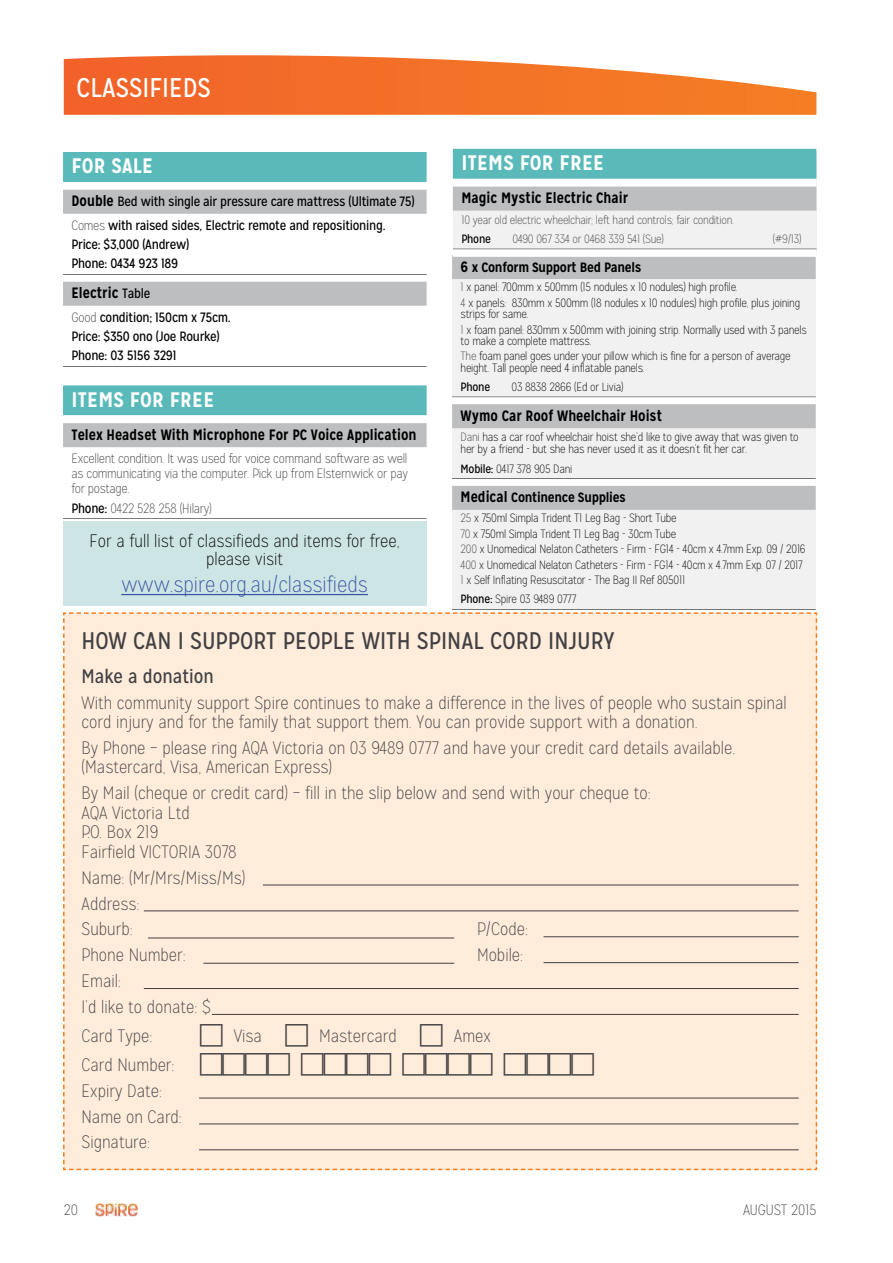
<style>
.page{position:relative;width:893px;height:1263px;background:#fff}
.page>*{position:absolute;margin:0;border:0;box-sizing:border-box;transform-origin:0 0}
.t1{font:27px "Mission Gothic";color:#fff}
.t2{font:24px "Mission Gothic";color:#414042}
.t3{font:100 22.5px "Mission Gothic";color:#3a53a4}
.t4{font:700 21px "Mission Gothic";letter-spacing:.01em;color:#fff}
.t5{font:19.5px "Mission Gothic";color:#414042}
.t6{font:100 18px/26px "Mission Gothic";color:#414042}
.t7{font:100 18px/18px "Mission Gothic";color:#000;text-align:center}
.t8{font:700 15px "Mission Gothic";color:#000;scale:.95 1}
.t9{font:100 15px "Mission Gothic";color:#414042}
.t10{font:13.5px/19.4px "Mission Gothic";letter-spacing:-.02em;color:#000}
.t11{font:100 13.5px/15px "Mission Gothic";letter-spacing:-.02em;color:#414042;text-align:justify}
.t12{font:700 13.5px "Mission Gothic";letter-spacing:-.02em;color:#000}
.t13{font:100 12px/15.5px "Mission Gothic";letter-spacing:-.02em;color:#000}
.t14{font:100 12px "Mission Gothic";letter-spacing:-.02em;color:#414042}
.t15{font:12px "Mission Gothic";letter-spacing:-.02em;color:#000}
.s1{font-weight:700;font-size:15px}
.s2{font-weight:100;color:#414042}
.s3{font-weight:400;font-size:13.5px}
.s4{font-weight:400;color:#000}
.s5{font-size:15px}
.s6{color:#414042}
.s7{font-weight:400}
</style>
<div class="page">
<img style="left:96px;top:1203px;width:41px;height:13px">
<svg style="left:64px;top:55px;width:752px;height:60px"></svg>
<div style="left:63px;top:152px;width:364px;height:30px;background:#5ababa"></div>
<div style="left:63px;top:190px;width:364px;height:24px;background:#bcbec0"></div>
<hr style="left:63px;top:274px;width:364px;height:1px;background:#414042">
<div style="left:63px;top:282px;width:364px;height:24px;background:#bcbec0"></div>
<hr style="left:63px;top:366px;width:364px;height:1px;background:#414042">
<div style="left:63px;top:385px;width:364px;height:30px;background:#5ababa"></div>
<div style="left:63px;top:423px;width:364px;height:24px;background:#bcbec0"></div>
<hr style="left:63px;top:518px;width:364px;height:1px;background:#414042">
<div style="left:452px;top:260px;width:364px;height:352px;background:#f1f1f2"></div>
<div style="left:452px;top:255px;width:364px;height:24px;background:#bcbec0"></div>
<div style="left:452px;top:397px;width:364px;height:8px;background:#fff"></div>
<div style="left:452px;top:404px;width:364px;height:24px;background:#bcbec0"></div>
<hr style="left:452px;top:478px;width:364px;height:1px;background:#414042">
<div style="left:452px;top:479px;width:364px;height:7px;background:#fff"></div>
<div style="left:452px;top:486px;width:364px;height:24px;background:#bcbec0"></div>
<hr style="left:452px;top:609px;width:364px;height:1px;background:#414042">
<div style="left:452px;top:610px;width:364px;height:7px;background:#fff"></div>
<div style="left:453px;top:155px;width:363px;height:101px;background:#f1f1f2"></div>
<div style="left:453px;top:149px;width:363px;height:30px;background:#5ababa"></div>
<div style="left:453px;top:179px;width:363px;height:9px;background:#fff"></div>
<div style="left:453px;top:187px;width:363px;height:24px;background:#bcbec0"></div>
<div style="left:453px;top:249px;width:363px;height:8px;background:#fff"></div>
<div style="left:63px;top:521px;width:363px;height:84px;background:#cde6e5"></div>
<hr style="left:121px;top:594px;width:247px;height:1px;background:#3a53a4">
<div style="left:63px;top:612px;width:754px;height:558px;background:#ffecdb"></div>
<h1 class="t1" style="left:77px;top:72px;width:136px">CLASSIFIEDS</h1>
<h3 class="t4" style="left:72px;top:153px;width:83px">FOR SALE</h3>
<p class="t10" style="left:72px;top:190px;width:345px;line-height:23.5px"><span class="s1">Double</span> Bed with single air pressure care mattress (Ultimate 75)<br><span class="s2">Comes</span> with raised sides, Electric remote and repositioning.</p>
<p class="t10" style="left:72px;top:235px;width:119px">Price: $3,000 (Andrew)<br>Phone: 0434 923 189</p>
<p class="t8" style="left:72px;top:284px;width:84px">Electric <span class="s3">Table</span></p>
<p class="t10" style="left:72px;top:308px;width:161px"><span class="s2">Good</span> condition; 150cm x 75cm.<br>Price: $350 ono (Joe Rourke)<br>Phone: 03 5156 3291</p>
<h3 class="t4" style="left:72px;top:386px;width:144px">ITEMS FOR FREE</h3>
<p class="t8" style="left:72px;top:425px;width:365px">Telex Headset With Microphone For PC Voice Application</p>
<p class="t11" style="left:72px;top:451px;width:338px">Excellent condition. It was used for voice command software as well as communicating via the computer. Pick up from Elsternwick or pay for postage.</p>
<p class="t11" style="left:72px;top:501px;width:142px"><span class="s4">Phone:</span> 0422 528 258 (Hilary)</p>
<h3 class="t7" style="left:90px;top:532px;width:312px">For a full list of classifieds and items for free, please visit</h3>
<h3 class="t3" style="left:121px;top:571px;width:248px">www.spire.org.au/classifieds</h3>
<h3 class="t4" style="left:461px;top:150px;width:144px">ITEMS FOR FREE</h3>
<p class="t8" style="left:461px;top:189px;width:177px">Magic Mystic Electric Chair</p>
<p class="t14" style="left:461px;top:213px;width:274px">10 year old electric wheelchair; left hand controls; fair condition.</p>
<p class="t15" style="left:461px;top:232px;width:31px">Phone</p>
<p class="t14" style="left:512px;top:232px;width:153px">0490 067 334 or 0468 339 541 (Sue)</p>
<p class="t14" style="left:773px;top:232px;width:30px">(#9/13)</p>
<p class="t12" style="left:461px;top:258px;width:182px"><span class="s5">6</span> x Conform Support Bed Panels</p>
<p class="t13" style="left:461px;top:280px;width:341px"><span class="s6">1</span> x panel: 700mm x 500mm (15 nodules x 10 nodules) high profile.<br><span class="s6">4</span> x panels: 830mm x 500mm (18 nodules x 10 nodules) high profile, plus joining</p>
<p class="t13" style="left:461px;top:306px;width:348px">strips for same.<br><span class="s6">1</span> x foam panel: 830mm x 500mm with joining strip. Normally used with 3 panels</p>
<p class="t13" style="left:461px;top:333px;width:332px">to make a complete mattress.<br><span class="s6">The</span> foam panel goes under your pillow which is fine for a person of average</p>
<p class="t13" style="left:461px;top:360px;width:186px">height. Tall people need 4 inflatable panels.</p>
<p class="t15" style="left:461px;top:379px;width:31px">Phone</p>
<p class="t13" style="left:512px;top:379px;width:113px">03 8838 2866 (Ed or Livia)</p>
<p class="t8" style="left:461px;top:406px;width:214px">Wymo Car Roof Wheelchair Hoist</p>
<p class="t13" style="left:461px;top:431px;width:340px;line-height:12px"><span class="s6">Dani</span> has a car roof wheelchair hoist she’d like to give away that was given to her by a friend - but she has never used it as it doesn’t fit her car.</p>
<p class="t13" style="left:461px;top:461px;width:113px"><span class="s7">Mobile:</span> 0417 378 905 Dani</p>
<p class="t12" style="left:461px;top:489px;width:167px"><span class="s5">Medical</span> Continence Supplies</p>
<p class="t13" style="left:461px;top:510px;width:347px"><span class="s6">25</span> x 750ml Simpla Trident T1 Leg Bag - Short Tube<br><span class="s6">70</span> x 750ml Simpla Trident T1 Leg Bag - 30cm Tube<br><span class="s6">200</span> x Unomedical Nelaton Catheters - Firm - FG14 - 40cm x 4.7mm Exp. 09 / 2016<br><span class="s6">400</span> x Unomedical Nelaton Catheters - Firm - FG14 - 40cm x 4.7mm Exp. 07 / 2017<br><span class="s6">1</span> x Self Inflating Resuscitator - The Bag II Ref 805011</p>
<p class="t13" style="left:461px;top:592px;width:117px"><span class="s7">Phone:</span> Spire 03 9489 0777</p>
<h2 class="t2" style="left:82px;top:626px;width:534px">HOW CAN I SUPPORT PEOPLE WITH SPINAL CORD INJURY</h2>
<h3 class="t5" style="left:82px;top:664px;width:134px">Make a donation</h3>
<h3 class="t6" style="left:82px;top:693px;width:707px;line-height:19.5px">With community support Spire continues to make a difference in the lives of people who sustain spinal cord injury and for the family that support them. You can provide support with a donation.</h3>
<h3 class="t6" style="left:82px;top:738px;width:655px;line-height:19.5px">By Phone – please ring AQA Victoria on 03 9489 0777 and have your credit card details available. (Mastercard, Visa, American Express)</h3>
<h3 class="t6" style="left:82px;top:783px;width:571px;line-height:19.5px">By Mail (cheque or credit card) – fill in the slip below and send with your cheque to:<br>AQA Victoria Ltd<br>P.O. Box 219<br>Fairfield VICTORIA 3078</h3>
<h3 class="t6" style="left:82px;top:865px;width:166px">Name: (Mr/Mrs/Miss/Ms)<br>Address:<br>Suburb:</h3>
<h3 class="t6" style="left:477px;top:916px;width:52px">P/Code:</h3>
<h3 class="t6" style="left:82px;top:942px;width:106px">Phone Number:</h3>
<h3 class="t6" style="left:477px;top:942px;width:48px">Mobile:</h3>
<h3 class="t6" style="left:82px;top:968px;width:131px">Email:<br>I’d like to donate: $</h3>
<h3 class="t6" style="left:82px;top:1023px;width:72px">Card Type:</h3>
<h3 class="t6" style="left:234px;top:1023px;width:30px">Visa</h3>
<h3 class="t6" style="left:319px;top:1023px;width:79px">Mastercard</h3>
<h3 class="t6" style="left:454px;top:1023px;width:39px">Amex</h3>
<h3 class="t6" style="left:82px;top:1052px;width:102px">Card Number:<br>Expiry Date:<br>Name on Card:<br>Signature:</h3>
<p class="t9" style="left:64px;top:1201px;width:16px">20</p>
<p class="t9" style="left:743px;top:1201px;width:75px">AUGUST 2015</p>
</div>
